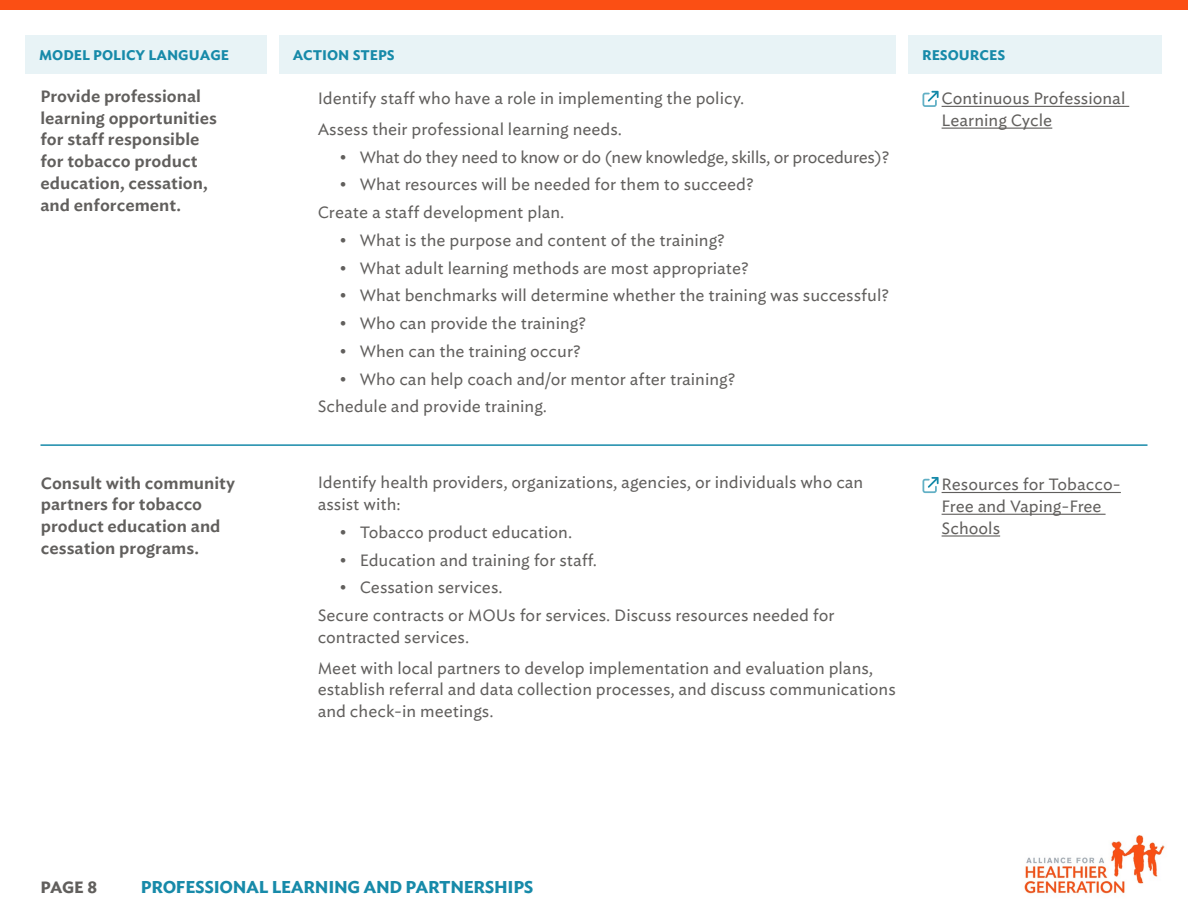
<style>
.page{position:relative;width:1188px;height:918px;background:#fff}
.page>*{position:absolute;margin:0;border:0;box-sizing:border-box;transform-origin:0 0}
.t1{font:700 16.5px "Ideal Sans S Sm";letter-spacing:-.02em;color:#178aa9}
.t2{font:15.75px/21.8px "Ideal Sans S Sm";color:#615f5d}
.t3{font:600 15.75px/21.8px "Ideal Sans S Sm";color:#615f5d}
.t4{font:15.75px "Ideal Sans S Sm";letter-spacing:-.02em;color:#615f5d}
.t5{font:700 15.75px "Ideal Sans S Sm";color:#615f5d}
.t6{font:700 13.5px "Ideal Sans S Sm";color:#178aa9}
</style>
<div class="page">
<div style="left:0;top:0;width:1188px;height:10px;background:#fb4f14"></div>
<img style="left:1024px;top:835px;width:141px;height:59px">
<div style="left:26px;top:35px;width:241px;height:39px;background:#e8f3f6"></div>
<div style="left:279px;top:35px;width:617px;height:39px;background:#e8f3f6"></div>
<div style="left:909px;top:35px;width:253px;height:39px;background:#e8f3f6"></div>
<hr style="left:942px;top:106px;width:187px;height:1px;background:#615f5d">
<hr style="left:942px;top:128px;width:110px;height:1px;background:#615f5d">
<hr style="left:942px;top:492px;width:179px;height:1px;background:#615f5d">
<hr style="left:942px;top:514px;width:164px;height:1px;background:#615f5d">
<hr style="left:942px;top:535px;width:58px;height:2px;background:#615f5d">
<svg style="left:922px;top:91px;width:16px;height:16px"></svg>
<svg style="left:922px;top:477px;width:16px;height:16px"></svg>
<hr style="left:40px;top:444px;width:1108px;height:2px;background:#178aa9">
<p class="t6" style="left:39px;top:48px;width:191px">MODEL POLICY LANGUAGE</p>
<p class="t6" style="left:293px;top:44px;width:103px">ACTION STEPS</p>
<p class="t6" style="left:922px;top:44px;width:85px">RESOURCES</p>
<p class="t3" style="left:40px;top:84px;width:178px">Provide professional learning opportunities for staff responsible for tobacco product education, cessation, and enforcement.</p>
<p class="t2" style="left:318px;top:82px;width:428px;line-height:30.8px">Identify staff who have a role in implementing the policy.<br>Assess their professional learning needs.</p>
<p class="t4" style="left:339px;top:144px;width:551px">• What do they need to know or do (new knowledge, skills, or procedures)?</p>
<p class="t2" style="left:318px;top:169px;width:437px;line-height:27.8px;text-indent:22px">• What resources will be needed for them to succeed?<br>Create a staff development plan.</p>
<p class="t2" style="left:339px;top:228px;width:387px">• What is the purpose and content of the training?</p>
<p class="t2" style="left:339px;top:256px;width:411px">• What adult learning methods are most appropriate?</p>
<p class="t2" style="left:339px;top:283px;width:551px">• What benchmarks will determine whether the training was successful?</p>
<p class="t2" style="left:339px;top:311px;width:248px">• Who can provide the training?</p>
<p class="t2" style="left:339px;top:339px;width:243px">• When can the training occur?</p>
<p class="t2" style="left:318px;top:364px;width:419px;line-height:27.8px;text-indent:22px">• Who can help coach and/or mentor after training?<br>Schedule and provide training.</p>
<p class="t2" style="left:942px;top:86px;width:185px">Continuous Professional<br>Learning Cycle</p>
<p class="t3" style="left:41px;top:471px;width:196px">Consult with community partners for tobacco product education and cessation programs.</p>
<p class="t2" style="left:318px;top:470px;width:547px">Identify health providers, organizations, agencies, or individuals who can assist with:</p>
<p class="t2" style="left:339px;top:520px;width:234px">• Tobacco product education.</p>
<p class="t2" style="left:339px;top:548px;width:259px">• Education and training for staff.</p>
<p class="t2" style="left:318px;top:572px;width:519px;line-height:27.8px;text-indent:22px">• Cessation services.<br>Secure contracts or MOUs for services. Discuss resources needed for</p>
<p class="t2" style="left:318px;top:620px;width:557px;line-height:30.8px">contracted services.<br>Meet with local partners to develop implementation and evaluation plans,</p>
<p class="t2" style="left:318px;top:677px;width:580px">establish referral and data collection processes, and discuss communications and check-in meetings.</p>
<p class="t2" style="left:942px;top:472px;width:181px">Resources for Tobacco-<br>Free and Vaping-Free<br>Schools</p>
<p class="t5" style="left:40px;top:873px;width:58px">PAGE 8</p>
<p class="t1" style="left:141px;top:873px;width:394px">PROFESSIONAL LEARNING AND PARTNERSHIPS</p>
</div>
